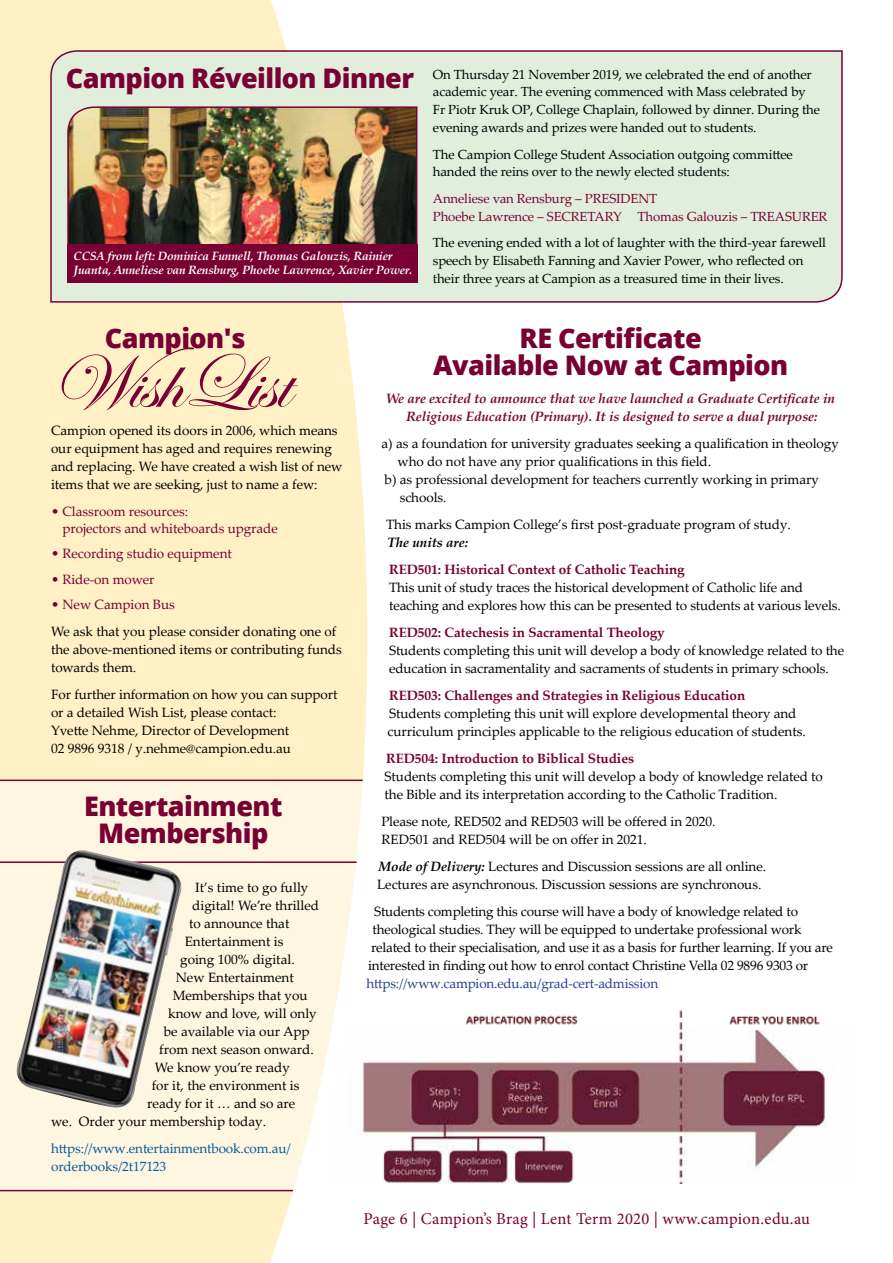
<style>
.page{position:relative;width:893px;height:1263px;background:#fff}
.page>*{position:absolute;margin:0;border:0;box-sizing:border-box;transform-origin:0 0}
.t1{font:78px "Edwardian Script ITC";letter-spacing:-.02em;color:#780032;scale:1.1 1}
.t2{font:800 27px/27px "Open Sans";letter-spacing:-.02em;color:#780032;text-align:center}
.t3{font:16.5px "Minion Pro";letter-spacing:.015em;color:#780032}
.t4{font:13.5px/18px "Palatino Linotype";letter-spacing:-.005em;color:#000}
.t5{font:700 13.5px "Palatino Linotype";letter-spacing:-.005em;color:#780032}
.t6{font:italic 700 13.5px/18px "Palatino Linotype";letter-spacing:-.005em;color:#780032;text-align:center}
.t7{font:13.5px/16.5px "Palatino Linotype";letter-spacing:-.005em;color:#780032}
.t8{font:13.5px/18px "Palatino Linotype";letter-spacing:-.01em;color:#005b9e}
.t9{font:13.5px "Palatino Linotype";letter-spacing:-.015em;color:#25408f}
.t10{font:italic 700 13.5px "Palatino Linotype";letter-spacing:-.005em;color:#000}
.t11{font:13.2px/17.7px "Palatino Linotype";letter-spacing:-.01em;color:#000}
.t12{font:13.2px/17.7px "Palatino Linotype";letter-spacing:-.01em;color:#780032}
.t13{font:italic 700 12px/13.5px "Palatino Linotype";letter-spacing:-.015em;color:#fff}
.s1{font-family:"Open Sans";font-weight:800;font-size:27px;color:#780032}
.s2{font-weight:700;font-style:italic}
</style>
<div class="page">
<img style="left:390px;top:1029px;width:440px;height:154px">
<img style="left:466px;top:1010px;width:354px;height:19px">
<svg style="left:0;top:0;width:390px;height:1263px;background:#fef2d3"></svg>
<hr style="left:0;top:861px;width:357px;height:2px;background:#780032">
<img style="left:10px;top:850px;width:178px;height:261px">
<div style="left:50px;top:50px;width:793px;height:253px;background:#e1eedc"></div>
<img style="left:67px;top:106px;width:351px;height:178px">
<div style="left:67px;top:244px;width:350px;height:38px;background:#780032"></div>
<p class="t11" style="left:433px;top:65px;width:389px;text-indent:-367px"><span class="s1">Campion Réveillon Dinner</span> On Thursday 21 November 2019, we celebrated the end of another academic year. The evening commenced with Mass celebrated by Fr Piotr Kruk OP, College Chaplain, followed by dinner. During the evening awards and prizes were handed out to students.</p>
<p class="t11" style="left:433px;top:145px;width:362px">The Campion College Student Association outgoing committee handed the reins over to the newly elected students:</p>
<p class="t12" style="left:433px;top:189px;width:396px">Anneliese van Rensburg – PRESIDENT<br>Phoebe Lawrence – SECRETARY Thomas Galouzis – TREASURER</p>
<p class="t11" style="left:433px;top:233px;width:395px">The evening ended with a lot of laughter with the third-year farewell speech by Elisabeth Fanning and Xavier Power, who reflected on their three years at Campion as a treasured time in their lives.</p>
<p class="t13" style="left:74px;top:249px;width:340px">CCSA from left: Dominica Funnell, Thomas Galouzis, Rainier<br>Juanta, Anneliese van Rensburg, Phoebe Lawrence, Xavier Power.</p>
<h2 class="t2" style="left:105px;top:323px;width:142px">Campion's</h2>
<h1 class="t1" style="left:49px;top:340px;width:220px">WishList</h1>
<p class="t4" style="left:51px;top:421px;width:293px">Campion opened its doors in 2006, which means our equipment has aged and requires renewing and replacing. We have created a wish list of new items that we are seeking, just to name a few:</p>
<p class="t7" style="left:62px;top:503px;width:217px;text-indent:-11px">• Classroom resources:<br>projectors and whiteboards upgrade</p>
<p class="t7" style="left:51px;top:545px;width:182px">• Recording studio equipment</p>
<p class="t7" style="left:51px;top:571px;width:105px">• Ride-on mower</p>
<p class="t7" style="left:51px;top:596px;width:125px">• New Campion Bus</p>
<p class="t4" style="left:51px;top:622px;width:292px">We ask that you please consider donating one of the above-mentioned items or contributing funds towards them.</p>
<p class="t4" style="left:51px;top:685px;width:288px">For further information on how you can support or a detailed Wish List, please contact:<br>Yvette Nehme, Director of Development<br>02 9896 9318 / y.nehme@campion.edu.au</p>
<h2 class="t2" style="left:84px;top:791px;width:200px">Entertainment<br>Membership</h2>
<p class="t4" style="left:195px;top:878px;width:115px">It’s time to go fully</p>
<p class="t4" style="left:192px;top:896px;width:128px">digital! We’re thrilled</p>
<p class="t4" style="left:189px;top:914px;width:102px">to announce that</p>
<p class="t4" style="left:185px;top:932px;width:100px">Entertainment is</p>
<p class="t4" style="left:180px;top:950px;width:116px">going 100% digital.</p>
<p class="t4" style="left:176px;top:968px;width:120px">New Entertainment</p>
<p class="t4" style="left:173px;top:986px;width:136px">Memberships that you</p>
<p class="t4" style="left:168px;top:1004px;width:150px">know and love, will only</p>
<p class="t4" style="left:164px;top:1022px;width:148px">be available via our App</p>
<p class="t4" style="left:159px;top:1040px;width:156px">from next season onward.</p>
<p class="t4" style="left:155px;top:1058px;width:137px">We know you’re ready</p>
<p class="t4" style="left:152px;top:1076px;width:149px">for it, the environment is</p>
<p class="t4" style="left:147px;top:1094px;width:150px">ready for it … and so are</p>
<p class="t4" style="left:51px;top:1112px;width:216px">we. Order your membership today.</p>
<p class="t8" style="left:51px;top:1139px;width:241px">https://www.entertainmentbook.com.au/ orderbooks/2t17123</p>
<h2 class="t2" style="left:433px;top:323px;width:356px">RE Certificate<br>Available Now at Campion</h2>
<p class="t6" style="left:386px;top:389px;width:451px">We are excited to announce that we have launched a Graduate Certificate in<br>Religious Education (Primary). It is designed to serve a dual purpose:</p>
<p class="t4" style="left:382px;top:434px;width:459px">a) as a foundation for university graduates seeking a qualification in theology</p>
<p class="t4" style="left:397px;top:452px;width:315px">who do not have any prior qualifications in this field.</p>
<p class="t4" style="left:385px;top:470px;width:436px">b) as professional development for teachers currently working in primary</p>
<p class="t4" style="left:400px;top:488px;width:48px">schools.</p>
<p class="t4" style="left:386px;top:515px;width:406px">This marks Campion College’s first post-graduate program of study.</p>
<p class="t10" style="left:388px;top:533px;width:82px">The units are:</p>
<p class="t5" style="left:389px;top:560px;width:297px">RED501: Historical Context of Catholic Teaching</p>
<p class="t4" style="left:389px;top:578px;width:453px">This unit of study traces the historical development of Catholic life and teaching and explores how this can be presented to students at various levels.</p>
<p class="t5" style="left:389px;top:623px;width:277px">RED502: Catechesis in Sacramental Theology</p>
<p class="t4" style="left:389px;top:641px;width:456px">Students completing this unit will develop a body of knowledge related to the education in sacramentality and sacraments of students in primary schools.</p>
<p class="t5" style="left:389px;top:686px;width:358px">RED503: Challenges and Strategies in Religious Education</p>
<p class="t4" style="left:388px;top:704px;width:420px">Students completing this unit will explore developmental theory and curriculum principles applicable to the religious education of students.</p>
<p class="t5" style="left:386px;top:749px;width:249px">RED504: Introduction to Biblical Studies</p>
<p class="t4" style="left:385px;top:767px;width:440px">Students completing this unit will develop a body of knowledge related to the Bible and its interpretation according to the Catholic Tradition.</p>
<p class="t4" style="left:382px;top:812px;width:335px">Please note, RED502 and RED503 will be offered in 2020.<br>RED501 and RED504 will be on offer in 2021.</p>
<p class="t4" style="left:377px;top:857px;width:391px"><span class="s2">Mode of Delivery:</span> Lectures and Discussion sessions are all online.<br>Lectures are asynchronous. Discussion sessions are synchronous.</p>
<p class="t4" style="left:374px;top:902px;width:425px">Students completing this course will have a body of knowledge related to</p>
<p class="t4" style="left:373px;top:920px;width:430px">theological studies. They will be equipped to undertake professional work</p>
<p class="t4" style="left:371px;top:938px;width:463px">related to their specialisation, and use it as a basis for further learning. If you are</p>
<p class="t4" style="left:368px;top:956px;width:442px">interested in finding out how to enrol contact Christine Vella 02 9896 9303 or</p>
<p class="t9" style="left:367px;top:974px;width:293px">https://www.campion.edu.au/grad-cert-admission</p>
<p class="t3" style="left:364px;top:1207px;width:448px">Page 6 | Campion’s Brag | Lent Term 2020 | www.campion.edu.au</p>
</div>
